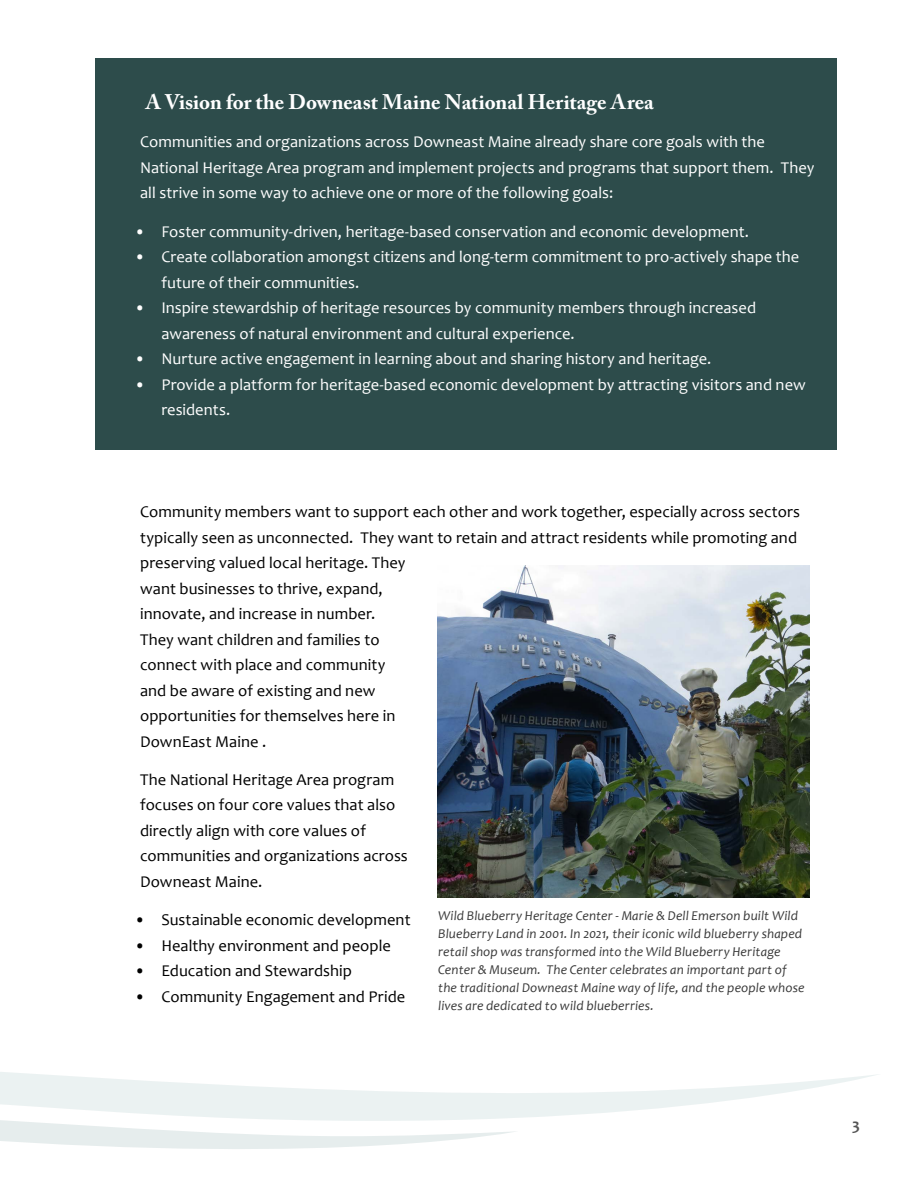
<style>
.page{position:relative;width:918px;height:1188px;background:#fff}
.page>*{position:absolute;margin:0;border:0;box-sizing:border-box;transform-origin:0 0}
.t1{font:700 21px "Adobe Caslon Pro";color:#fff}
.t2{font:16.5px/25.5px "Candara";letter-spacing:.005em;color:#fff}
.t3{font:16.5px/25.5px "Candara";letter-spacing:.005em;color:#000}
.t4{font:700 16.5px "Candara";color:#555}
.t5{font:italic 13.5px/18px "Candara";letter-spacing:.01em;color:#393939}
</style>
<div class="page">
<svg style="left:0;top:1072px;width:878px;height:46px"></svg>
<svg style="left:0;top:1084px;width:519px;height:65px"></svg>
<div style="left:95px;top:58px;width:742px;height:391px;background:#2d4c4b"></div>
<img style="left:437px;top:566px;width:372px;height:331px">
<p class="t1" style="left:146px;top:90px;width:509px">A Vision for the Downeast Maine National Heritage Area</p>
<p class="t2" style="left:140px;top:129px;width:676px">Communities and organizations across Downeast Maine already share core goals with the<br>National Heritage Area program and implement projects and programs that support them. They all strive in some way to achieve one or more of the following goals:</p>
<p class="t2" style="left:134px;top:218px;width:616px">• Foster community-driven, heritage-based conservation and economic development.</p>
<p class="t2" style="left:161px;top:244px;width:640px;text-indent:-27px">• Create collaboration amongst citizens and long-term commitment to pro-actively shape the future of their communities.</p>
<p class="t2" style="left:161px;top:295px;width:596px;text-indent:-27px">• Inspire stewardship of heritage resources by community members through increased awareness of natural environment and cultural experience.</p>
<p class="t2" style="left:134px;top:346px;width:579px">• Nurture active engagement in learning about and sharing history and heritage.</p>
<p class="t2" style="left:161px;top:371px;width:646px;text-indent:-27px">• Provide a platform for heritage-based economic development by attracting visitors and new residents.</p>
<p class="t3" style="left:140px;top:499px;width:661px">Community members want to support each other and work together, especially across sectors typically seen as unconnected. They want to retain and attract residents while promoting and preserving valued local heritage. They<br>want businesses to thrive, expand,<br>innovate, and increase in number.<br>They want children and families to<br>connect with place and community<br>and be aware of existing and new<br>opportunities for themselves here in<br>DownEast Maine .</p>
<p class="t3" style="left:140px;top:767px;width:269px">The National Heritage Area program focuses on four core values that also directly align with core values of communities and organizations across<br>Downeast Maine.</p>
<p class="t3" style="left:134px;top:907px;width:278px">• Sustainable economic development</p>
<p class="t3" style="left:134px;top:932px;width:258px">• Healthy environment and people</p>
<p class="t3" style="left:134px;top:958px;width:219px">• Education and Stewardship</p>
<p class="t3" style="left:134px;top:983px;width:272px">• Community Engagement and Pride</p>
<p class="t5" style="left:438px;top:906px;width:368px">Wild Blueberry Heritage Center - Marie &amp; Dell Emerson built Wild Blueberry Land in 2001. In 2021, their iconic wild blueberry shaped retail shop was transformed into the Wild Blueberry Heritage Center &amp; Museum. The Center celebrates an important part of the traditional Downeast Maine way of life, and the people whose lives are dedicated to wild blueberries.</p>
<p class="t4" style="left:852px;top:1114px;width:9px">3</p>
</div>
